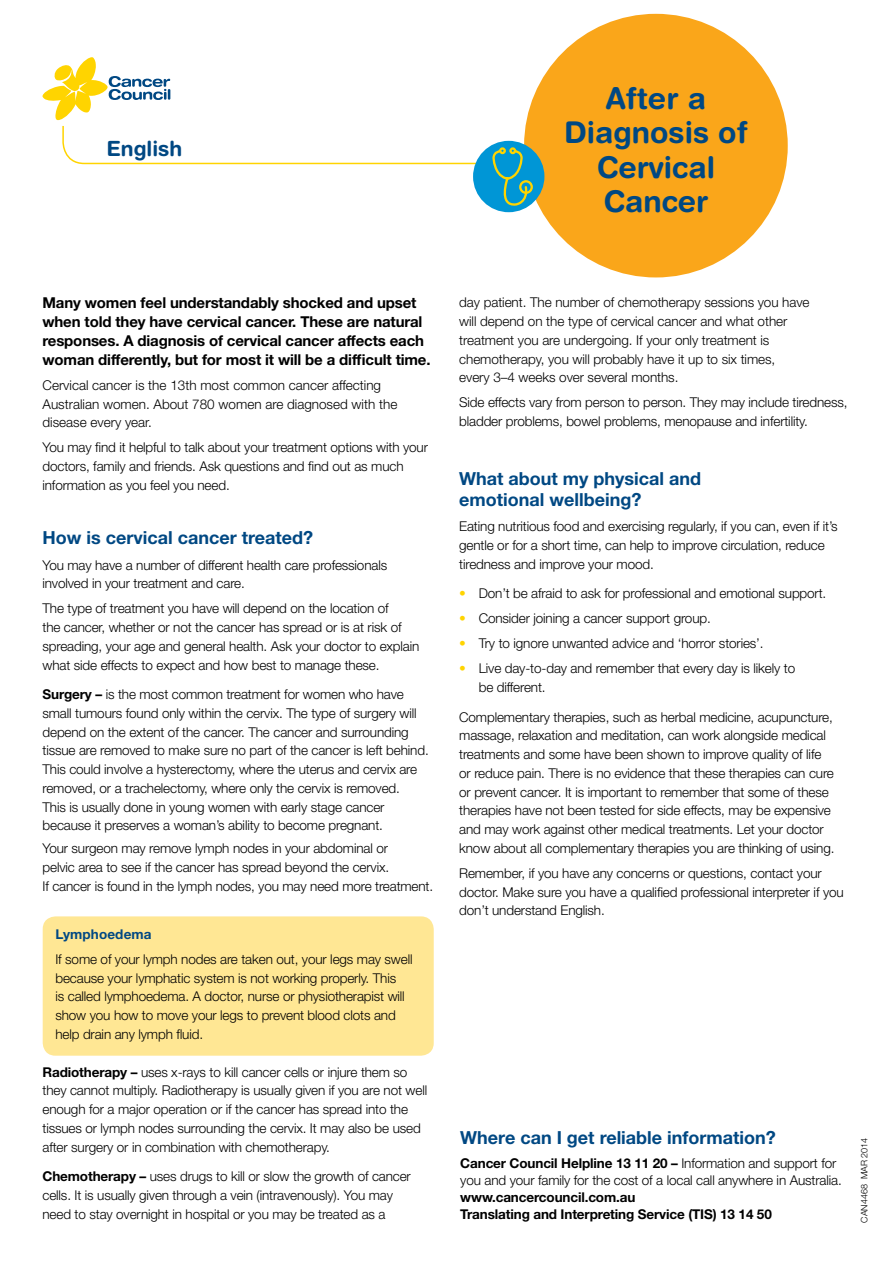
<style>
.page{position:relative;width:893px;height:1263px;background:#fff}
.page>*{position:absolute;margin:0;border:0;box-sizing:border-box;transform-origin:0 0}
.t1{font:700 30px/34.5px "Helvetica Rounded LT Std";color:#004883;text-align:center}
.t2{font:700 21px "Helvetica Rounded LT Std";color:#004883}
.t3{font:700 18px/21px "Helvetica Neue LT Std";color:#004883}
.t4{font:700 15px/18.8px "Helvetica Neue LT Std";letter-spacing:-.01em;color:#000}
.t5{font:300 13.5px/18.8px "Helvetica Neue LT Std";letter-spacing:-.01em;color:#000}
.t6{font:700 13.5px/17.2px "Helvetica Neue LT Std";letter-spacing:-.01em;color:#000}
.t7{font:700 13.5px "Helvetica Neue LT Std";letter-spacing:.01em;color:#004883}
.t8{font:300 9px "Helvetica Neue LT Std";color:#000}
.s1{font-weight:700}
.s2{color:#ffd400}
</style>
<div class="page">
<div style="left:524px;top:14px;width:264px;height:263px;background:#faa61a;border-radius:50%"></div>
<div style="left:473px;top:141px;width:72px;height:71px;background:#0096d6;border-radius:50%"></div>
<div style="left:43px;top:916px;width:391px;height:140px;background:#ffe794;border-radius:13px"></div>
<svg style="left:43px;top:57px;width:490px;height:156px"></svg>
<h2 class="t2" style="left:106px;top:136px;width:77px">English</h2>
<h1 class="t1" style="left:564px;top:80px;width:185px">After a<br>Diagnosis of<br>Cervical<br>Cancer</h1>
<p class="t4" style="left:43px;top:293px;width:390px">Many women feel understandably shocked and upset when told they have cervical cancer. These are natural responses. A diagnosis of cervical cancer affects each woman differently, but for most it will be a difficult time.</p>
<p class="t5" style="left:43px;top:375px;width:356px">Cervical cancer is the 13th most common cancer affecting<br>Australian women. About 780 women are diagnosed with the disease every year.</p>
<p class="t5" style="left:43px;top:438px;width:387px">You may find it helpful to talk about your treatment options with your doctors, family and friends. Ask questions and find out as much information as you feel you need.</p>
<h3 class="t3" style="left:43px;top:527px;width:272px">How is cervical cancer treated?</h3>
<p class="t5" style="left:43px;top:555px;width:346px">You may have a number of different health care professionals involved in your treatment and care.</p>
<p class="t5" style="left:43px;top:599px;width:378px">The type of treatment you have will depend on the location of<br>the cancer, whether or not the cancer has spread or is at risk of spreading, your age and general health. Ask your doctor to explain what side effects to expect and how best to manage these.</p>
<p class="t5" style="left:43px;top:685px;width:388px"><span class="s1">Surgery –</span> is the most common treatment for women who have small tumours found only within the cervix. The type of surgery will depend on the extent of the cancer. The cancer and surrounding tissue are removed to make sure no part of the cancer is left behind.<br>This could involve a hysterectomy, where the uterus and cervix are removed, or a trachelectomy, where only the cervix is removed.<br>This is usually done in young women with early stage cancer because it preserves a woman’s ability to become pregnant.</p>
<p class="t5" style="left:43px;top:839px;width:392px">Your surgeon may remove lymph nodes in your abdominal or<br>pelvic area to see if the cancer has spread beyond the cervix.<br>If cancer is found in the lymph nodes, you may need more treatment.</p>
<p class="t7" style="left:55px;top:926px;width:98px">Lymphoedema</p>
<p class="t5" style="left:55px;top:949px;width:359px">If some of your lymph nodes are taken out, your legs may swell because your lymphatic system is not working properly. This<br>is called lymphoedema. A doctor, nurse or physiotherapist will show you how to move your legs to prevent blood clots and help drain any lymph fluid.</p>
<p class="t5" style="left:43px;top:1062px;width:386px"><span class="s1">Radiotherapy –</span> uses x-rays to kill cancer cells or injure them so they cannot multiply. Radiotherapy is usually given if you are not well enough for a major operation or if the cancer has spread into the tissues or lymph nodes surrounding the cervix. It may also be used after surgery or in combination with chemotherapy.</p>
<p class="t5" style="left:43px;top:1166px;width:370px"><span class="s1">Chemotherapy –</span> uses drugs to kill or slow the growth of cancer cells. It is usually given through a vein (intravenously). You may need to stay overnight in hospital or you may be treated as a</p>
<p class="t5" style="left:459px;top:293px;width:352px">day patient. The number of chemotherapy sessions you have will depend on the type of cervical cancer and what other treatment you are undergoing. If your only treatment is chemotherapy, you will probably have it up to six times,<br>every 3–4 weeks over several months.</p>
<p class="t5" style="left:459px;top:393px;width:390px">Side effects vary from person to person. They may include tiredness, bladder problems, bowel problems, menopause and infertility.</p>
<h3 class="t3" style="left:459px;top:468px;width:243px">What about my physical and emotional wellbeing?</h3>
<p class="t5" style="left:459px;top:517px;width:380px">Eating nutritious food and exercising regularly, if you can, even if it’s gentle or for a short time, can help to improve circulation, reduce tiredness and improve your mood.</p>
<p class="t5" style="left:459px;top:583px;width:369px"><span class="s2">•</span> Don’t be afraid to ask for professional and emotional support.</p>
<p class="t5" style="left:459px;top:609px;width:253px"><span class="s2">•</span> Consider joining a cancer support group.</p>
<p class="t5" style="left:459px;top:634px;width:306px"><span class="s2">•</span> Try to ignore unwanted advice and ‘horror stories’.</p>
<p class="t5" style="left:479px;top:659px;width:318px;text-indent:-19px"><span class="s2">•</span> Live day-to-day and remember that every day is likely to be different.</p>
<p class="t5" style="left:459px;top:707px;width:377px">Complementary therapies, such as herbal medicine, acupuncture, massage, relaxation and meditation, can work alongside medical treatments and some have been shown to improve quality of life or reduce pain. There is no evidence that these therapies can cure or prevent cancer. It is important to remember that some of these therapies have not been tested for side effects, may be expensive and may work against other medical treatments. Let your doctor know about all complementary therapies you are thinking of using.</p>
<p class="t5" style="left:459px;top:863px;width:386px">Remember, if you have any concerns or questions, contact your doctor. Make sure you have a qualified professional interpreter if you don’t understand English.</p>
<h3 class="t3" style="left:460px;top:1127px;width:317px">Where can I get reliable information?</h3>
<p class="t5" style="left:460px;top:1154px;width:383px;line-height:17.2px"><span class="s1">Cancer Council Helpline 13 11 20 –</span> Information and support for you and your family for the cost of a local call anywhere in Australia.</p>
<p class="t6" style="left:460px;top:1188px;width:313px">www.cancercouncil.com.au<br>Translating and Interpreting Service (TIS) 13 14 50</p>
<p class="t8" style="left:859px;top:1222px;width:87px;rotate:-90deg">CAN4468 MAR 2014</p>
</div>
